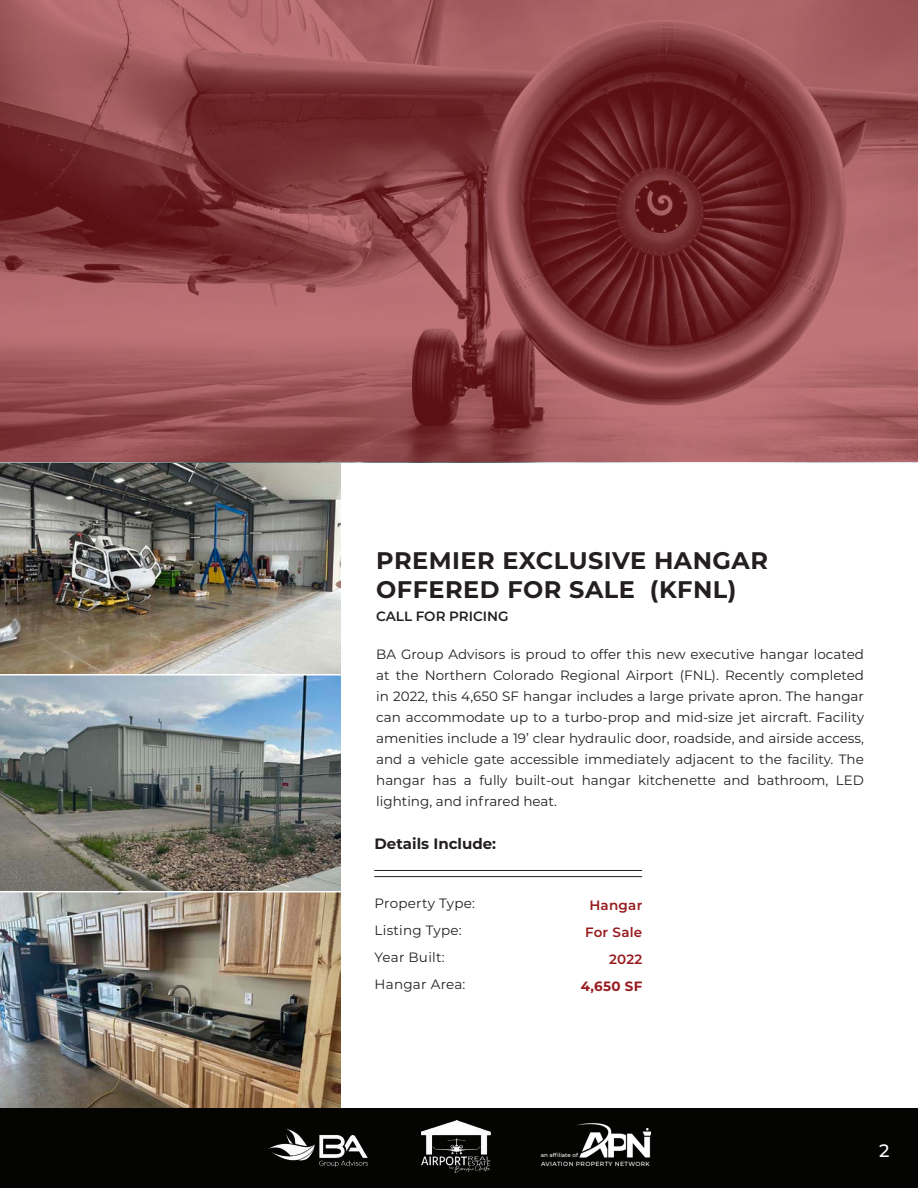
<style>
.page{position:relative;width:918px;height:1188px;background:#fff}
.page>*{position:absolute;margin:0;border:0;box-sizing:border-box;transform-origin:0 0}
.t1{font:700 24px "Montserrat";letter-spacing:.02em;color:#231f20}
.t2{font:500 18px "Montserrat";color:#fff}
.t3{font:700 15px "Montserrat";color:#231f20}
.t4{font:13.5px/21px "Montserrat";color:#231f20;text-align:justify}
.t5{font:13.5px "Montserrat";letter-spacing:.02em;color:#231f20}
.t6{font:600 13.5px/27px "Montserrat";letter-spacing:.02em;color:#981a1e;text-align:right}
.t7{font:600 13.5px "Montserrat";color:#231f20}
.t8{font:700 13.5px "Montserrat";color:#981a1e}
.t9{font:500 6px "Montserrat";letter-spacing:.065em;color:#fff}
.t10{font:500 5.55px "Montserrat";color:#fff}
</style>
<div class="page">
<div style="left:0;top:1108px;width:918px;height:80px;background:#040503"></div>
<img style="left:577px;top:1123px;width:73px;height:35px">
<img style="left:269px;top:1129px;width:99px;height:38px">
<img style="left:422px;top:1121px;width:69px;height:52px">
<img style="left:1px;top:462px;width:340px;height:212px">
<img style="left:1px;top:676px;width:340px;height:432px">
<hr style="left:374px;top:870px;width:268px;height:1px;background:#231f20">
<hr style="left:374px;top:876px;width:268px;height:1px;background:#231f20">
<hr style="left:0;top:891px;width:347px;height:1px;background:#fff">
<svg style="left:0;top:0;width:918px;height:462px;background:#8f474a"></svg>
<p class="t1" style="left:376px;top:543px;width:393px">PREMIER EXCLUSIVE HANGAR</p>
<p class="t1" style="left:376px;top:572px;width:362px">OFFERED FOR SALE (KFNL)</p>
<p class="t7" style="left:376px;top:606px;width:134px">CALL FOR PRICING</p>
<p class="t4" style="left:376px;top:643px;width:489px">BA Group Advisors is proud to offer this new executive hangar located at the Northern Colorado Regional Airport (FNL). Recently completed in 2022, this 4,650 SF hangar includes a large private apron. The hangar can accommodate up to a turbo-prop and mid-size jet aircraft. Facility amenities include a 19’ clear hydraulic door, roadside, and airside access, and a vehicle gate accessible immediately adjacent to the facility. The hangar has a fully built-out hangar kitchenette and bathroom, LED lighting, and infrared heat.</p>
<p class="t3" style="left:375px;top:833px;width:123px">Details Include:</p>
<p class="t5" style="left:375px;top:894px;width:102px">Property Type:</p>
<p class="t5" style="left:375px;top:921px;width:89px">Listing Type:</p>
<p class="t5" style="left:375px;top:948px;width:72px">Year Built:</p>
<p class="t5" style="left:375px;top:975px;width:92px">Hangar Area:</p>
<p class="t6" style="left:589px;top:891px;width:55px">Hangar</p>
<p class="t6" style="left:585px;top:918px;width:59px">For Sale<br>2022</p>
<p class="t8" style="left:581px;top:977px;width:63px">4,650 SF</p>
<p class="t10" style="left:541px;top:1152px;width:39px">an affiliate of</p>
<p class="t9" style="left:541px;top:1160px;width:110px">AVIATION PROPERTY NETWORK</p>
<p class="t2" style="left:879px;top:1138px;width:12px">2</p>
</div>
